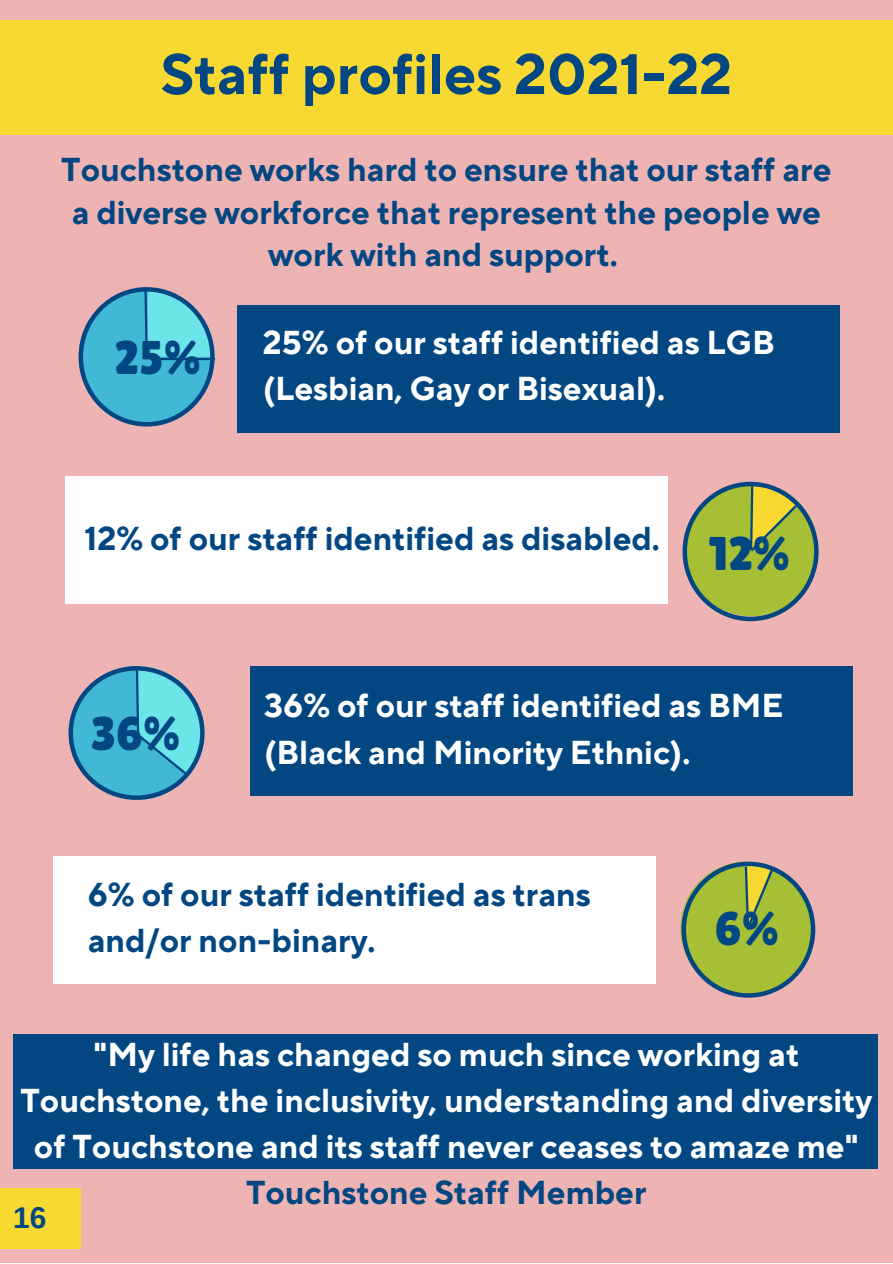
<style>
.page{position:relative;width:893px;height:1264px;background:#fff}
.page>*{position:absolute;margin:0;border:0;box-sizing:border-box;transform-origin:0 0}
.t1{font:700 57px "TT Norms Pro";color:#024782}
.t2{font:47.25px "Lilita One";color:#024782}
.t3{font:700 33px/46px "TT Norms Pro";color:#fff}
.t4{font:700 33px/42.8px "TT Norms Pro";color:#024782}
.t5{font:700 30px "Arimo";color:#024782}
</style>
<div class="page">
<div style="left:0;top:0;width:892px;height:1262px;background:#eeb3b3"></div>
<div style="left:0;top:20px;width:892px;height:114px;background:#f8d931"></div>
<div style="left:237px;top:305px;width:602px;height:127px;background:#024782"></div>
<div style="left:65px;top:477px;width:602px;height:127px;background:#fff"></div>
<div style="left:250px;top:666px;width:602px;height:129px;background:#024782"></div>
<div style="left:53px;top:856px;width:602px;height:127px;background:#fff"></div>
<div style="left:0;top:1188px;width:81px;height:61px;background:#f8d931"></div>
<div style="left:13px;top:1033px;width:865px;height:135px;background:#024782"></div>
<svg style="left:79px;top:287px;width:136px;height:139px"></svg>
<svg style="left:68px;top:666px;width:136px;height:134px"></svg>
<svg style="left:680px;top:861px;width:135px;height:136px"></svg>
<svg style="left:682px;top:481px;width:137px;height:140px"></svg>
<h1 class="t1" style="left:161px;top:40px;width:573px">Staff profiles 2021-22</h1>
<p class="t4" style="left:61px;top:149px;width:771px;text-align:center">Touchstone works hard to ensure that our staff are a diverse workforce that represent the people we work with and support.</p>
<h2 class="t2" style="left:114px;top:330px;width:89px">25%</h2>
<p class="t3" style="left:263px;top:321px;width:513px">25% of our staff identified as LGB (Lesbian, Gay or Bisexual).</p>
<p class="t4" style="left:85px;top:518px;width:576px">12% of our staff identified as disabled.</p>
<h2 class="t2" style="left:709px;top:526px;width:83px">12%</h2>
<h2 class="t2" style="left:91px;top:706px;width:91px">36%</h2>
<p class="t3" style="left:264px;top:684px;width:520px">36% of our staff identified as BME (Black and Minority Ethnic).</p>
<p class="t4" style="left:88px;top:872px;width:504px;line-height:46px">6% of our staff identified as trans and/or non-binary.</p>
<h2 class="t2" style="left:714px;top:901px;width:66px">6%</h2>
<p class="t3" style="left:20px;top:1032px;width:853px;text-align:center">"My life has changed so much since working at<br>Touchstone, the inclusivity, understanding and diversity of Touchstone and its staff never ceases to amaze me"</p>
<p class="t4" style="left:246px;top:1172px;width:402px">Touchstone Staff Member</p>
<p class="t5" style="left:13px;top:1201px;width:35px">16</p>
</div>
